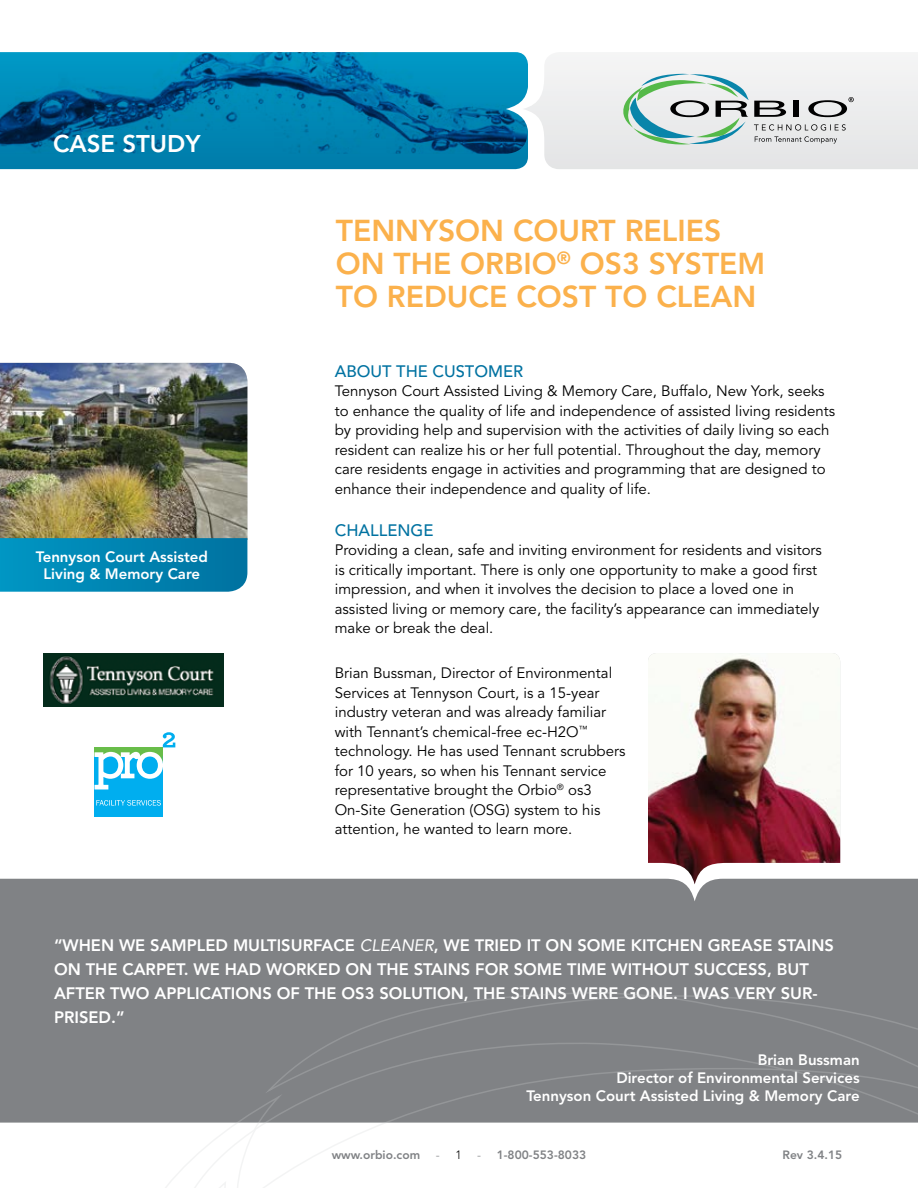
<style>
.page{position:relative;width:918px;height:1188px;background:#fff}
.page>*{position:absolute;margin:0;border:0;box-sizing:border-box;transform-origin:0 0}
.t1{font:800 30px/33px "Avenir";color:#fbb14c}
.t2{font:800 24px "Avenir";color:#fff}
.t3{font:800 16.5px/24px "Avenir";color:#fff}
.t4{font:500 16.5px "Avenir";color:#0072a1}
.t5{font:15px/19.5px "Avenir";color:#000}
.t6{font:800 15px/18px "Avenir";color:#fff;text-align:center}
.t7{font:800 12px "Avenir";color:#808285}
.t8{font:300 12px "Avenir";color:#808285}
.s1{font-weight:400;font-style:italic}
.s2{color:#000}
.s3{font-weight:300}
</style>
<div class="page">
<img style="left:0;top:363px;width:247px;height:175px">
<svg style="left:0;top:538px;width:247px;height:54px;background:#0385b2"></svg>
<svg style="left:544px;top:55px;width:374px;height:114px"></svg>
<div style="left:0;top:154px;width:506px;height:15px;background:#007dab"></div>
<img style="left:0;top:52px;width:506px;height:102px">
<svg style="left:623px;top:74px;width:231px;height:70px"></svg>
<svg style="left:506px;top:52px;width:38px;height:118px"></svg>
<img style="left:648px;top:653px;width:192px;height:210px">
<div style="left:0;top:901px;width:918px;height:222px;background:#808285"></div>
<div style="left:704px;top:994px;width:214px;height:74px;background:#808285"></div>
<svg style="left:122px;top:991px;width:582px;height:197px"></svg>
<svg style="left:800px;top:1068px;width:118px;height:55px;background:#818386"></svg>
<svg style="left:234px;top:1040px;width:566px;height:148px"></svg>
<svg style="left:0;top:863px;width:918px;height:38px"></svg>
<img style="left:43px;top:653px;width:181px;height:54px">
<div style="left:95px;top:748px;width:68px;height:68px;background:#00aeef"></div>
<svg style="left:94px;top:732px;width:81px;height:59px"></svg>
<svg style="left:96px;top:800px;width:65px;height:6px"></svg>
<h2 class="t2" style="left:53px;top:129px;width:149px">CASE STUDY</h2>
<p class="t6" style="left:36px;top:549px;width:174px;line-height:16.5px">Tennyson Court Assisted<br>Living &amp; Memory Care</p>
<h1 class="t1" style="left:336px;top:214px;width:431px">TENNYSON COURT RELIES<br>ON THE ORBIO<sup>®</sup> OS3 SYSTEM<br>TO REDUCE COST TO CLEAN</h1>
<p class="t4" style="left:335px;top:361px;width:190px">ABOUT THE CUSTOMER</p>
<p class="t5" style="left:335px;top:382px;width:502px">Tennyson Court Assisted Living &amp; Memory Care, Buffalo, New York, seeks to enhance the quality of life and independence of assisted living residents by providing help and supervision with the activities of daily living so each resident can realize his or her full potential. Throughout the day, memory care residents engage in activities and programming that are designed to enhance their independence and quality of life.</p>
<p class="t4" style="left:335px;top:520px;width:100px">CHALLENGE</p>
<p class="t5" style="left:335px;top:541px;width:489px">Providing a clean, safe and inviting environment for residents and visitors is critically important. There is only one opportunity to make a good first impression, and when it involves the decision to place a loved one in assisted living or memory care, the facility’s appearance can immediately make or break the deal.</p>
<p class="t5" style="left:335px;top:664px;width:292px">Brian Bussman, Director of Environmental Services at Tennyson Court, is a 15-year industry veteran and was already familiar with Tennant’s chemical-free ec-H2O<sup>™ </sup>technology. He has used Tennant scrubbers for 10 years, so when his Tennant service representative brought the Orbio<sup>®</sup> os3<br>On-Site Generation (OSG) system to his attention, he wanted to learn more.</p>
<p class="t3" style="left:54px;top:933px;width:782px">“WHEN WE SAMPLED MULTISURFACE <span class="s1">CLEANER</span>, WE TRIED IT ON SOME KITCHEN GREASE STAINS ON THE CARPET. WE HAD WORKED ON THE STAINS FOR SOME TIME WITHOUT SUCCESS, BUT AFTER TWO APPLICATIONS OF THE OS3 SOLUTION, THE STAINS WERE GONE. I WAS VERY SUR-PRISED.”</p>
<p class="t6" style="left:526px;top:1051px;width:335px;text-align:right">Brian Bussman<br>Director of Environmental Services<br>Tennyson Court Assisted Living &amp; Memory Care</p>
<p class="t7" style="left:332px;top:1148px;width:90px">www.orbio.com</p>
<p class="t8" style="left:436px;top:1148px;width:27px">- <span class="s2">1</span></p>
<p class="t7" style="left:477px;top:1148px;width:111px"><span class="s3">-</span> 1-800-553-8033</p>
<p class="t7" style="left:782px;top:1148px;width:61px">Rev 3.4.15</p>
</div>
